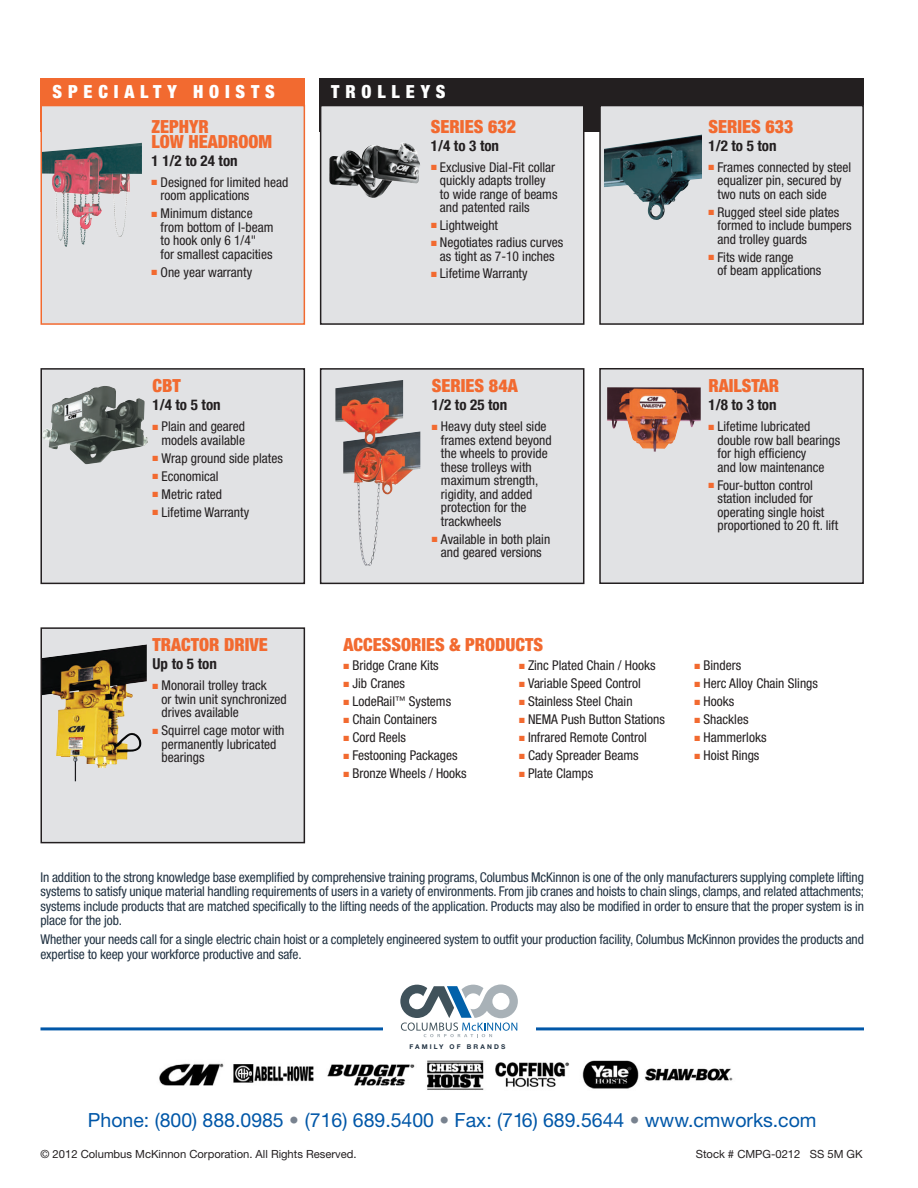
<style>
.page{position:relative;width:918px;height:1188px;background:#fff}
.page>*{position:absolute;margin:0;border:0;box-sizing:border-box;transform-origin:0 0}
.t1{font:19.5px "Helvetica Neue";color:#0157a8}
.t2{font:900 condensed 18px/15px "Helvetica Neue";color:#f26a30}
.t3{font:900 condensed 18px "Helvetica Neue";letter-spacing:.325em;color:#fff}
.t4{font:700 condensed 15px "Helvetica Neue";color:#231f20}
.t5{font:condensed 13.5px/13.5px "Helvetica Neue";color:#231f20}
.t6{font:condensed 13.5px/14.1px "Helvetica Neue";letter-spacing:-.01em;color:#213242;text-align:justify}
.t7{font:11.25px "Helvetica Neue";color:#231f20}
.t8{font:700 6.6px "Helvetica Neue";letter-spacing:.325em;color:#213242}
.s1{color:#f26a30}
.s2{font-size:10.5px}
.s3{color:#78828f}
</style>
<div class="page">
<div style="left:320px;top:78px;width:544px;height:53px;background:#231f20"></div>
<div style="left:40px;top:78px;width:265px;height:53px;background:#f26a30"></div>
<div style="left:321px;top:369px;width:263px;height:214px;background:#e1e2e4"></div>
<img style="left:354px;top:469px;width:63px;height:97px">
<div style="left:320px;top:368px;width:264px;height:216px;border:2px solid #231f20"></div>
<div style="left:600px;top:106px;width:263px;height:218px;background:#e1e2e4"></div>
<img style="left:605px;top:135px;width:97px;height:85px">
<div style="left:599px;top:105px;width:265px;height:220px;border:2px solid #231f20"></div>
<div style="left:321px;top:106px;width:263px;height:218px;background:#e1e2e4"></div>
<img style="left:329px;top:143px;width:91px;height:55px">
<div style="left:320px;top:105px;width:264px;height:220px;border:2px solid #231f20"></div>
<div style="left:600px;top:369px;width:263px;height:214px;background:#e1e2e4"></div>
<img style="left:607px;top:387px;width:94px;height:65px">
<div style="left:599px;top:368px;width:265px;height:216px;border:2px solid #231f20"></div>
<div style="left:41px;top:369px;width:263px;height:214px;background:#e1e2e4"></div>
<img style="left:43px;top:386px;width:105px;height:78px">
<div style="left:40px;top:368px;width:265px;height:216px;border:2px solid #231f20"></div>
<div style="left:42px;top:106px;width:262px;height:217px;background:#e1e2e4"></div>
<img style="left:43px;top:143px;width:99px;height:102px">
<div style="left:40px;top:105px;width:265px;height:220px;border:2px solid #f26a30"></div>
<div style="left:41px;top:628px;width:263px;height:215px;background:#e1e2e4"></div>
<img style="left:56px;top:681px;width:91px;height:100px">
<div style="left:40px;top:627px;width:265px;height:216px;border:2px solid #231f20"></div>
<img style="left:427px;top:1060px;width:143px;height:30px">
<img style="left:582px;top:1060px;width:151px;height:29px">
<hr style="left:40px;top:1027px;width:824px;height:3px;background:#0157a8">
<div style="left:383px;top:982px;width:152px;height:59px;background:#fff"></div>
<svg style="left:400px;top:984px;width:118px;height:53px"></svg>
<img style="left:159px;top:1063px;width:65px;height:23px">
<img style="left:327px;top:1064px;width:88px;height:22px">
<img style="left:233px;top:1064px;width:81px;height:19px">
<h2 class="t3" style="left:53px;top:80px;width:224px">SPECIALTY HOISTS</h2>
<h2 class="t3" style="left:331px;top:80px;width:116px">TROLLEYS</h2>
<h2 class="t2" style="left:152px;top:118px;width:122px">ZEPHYR<br>LOW HEADROOM</h2>
<p class="t4" style="left:152px;top:151px;width:88px">1 1/2 to 24 ton</p>
<p class="t5" style="left:161px;top:176px;width:129px;text-indent:-9px"><span class="s1">■</span> Designed for limited head room applications</p>
<p class="t5" style="left:161px;top:208px;width:114px;text-indent:-9px"><span class="s1">■</span> Minimum distance from bottom of I-beam to hook only 6 1/4"<br>for smallest capacities</p>
<p class="t5" style="left:152px;top:266px;width:102px"><span class="s1">■</span> One year warranty</p>
<h2 class="t2" style="left:431px;top:118px;width:87px">SERIES 632</h2>
<p class="t4" style="left:431px;top:136px;width:70px">1/4 to 3 ton</p>
<p class="t5" style="left:440px;top:161px;width:119px;text-indent:-9px"><span class="s1">■</span> Exclusive Dial-Fit collar quickly adapts trolley to wide range of beams and patented rails</p>
<p class="t5" style="left:431px;top:219px;width:69px"><span class="s1">■</span> Lightweight</p>
<p class="t5" style="left:431px;top:237px;width:134px;text-align:center"><span class="s1">■</span> Negotiates radius curves as tight as 7-10 inches</p>
<p class="t5" style="left:431px;top:268px;width:98px"><span class="s1">■</span> Lifetime Warranty</p>
<h2 class="t2" style="left:709px;top:118px;width:87px">SERIES 633</h2>
<p class="t4" style="left:709px;top:136px;width:70px">1/2 to 5 ton</p>
<p class="t5" style="left:718px;top:161px;width:135px;text-indent:-9px"><span class="s1">■</span> Frames connected by steel equalizer pin, secured by two nuts on each side</p>
<p class="t5" style="left:718px;top:206px;width:136px;text-indent:-9px"><span class="s1">■</span> Rugged steel side plates formed to include bumpers and trolley guards</p>
<p class="t5" style="left:718px;top:251px;width:105px;text-indent:-9px"><span class="s1">■</span> Fits wide range<br>of beam applications</p>
<h2 class="t2" style="left:153px;top:378px;width:30px">CBT</h2>
<p class="t4" style="left:153px;top:396px;width:70px">1/4 to 5 ton</p>
<p class="t5" style="left:153px;top:421px;width:94px;text-align:right"><span class="s1">■</span> Plain and geared models available</p>
<p class="t5" style="left:153px;top:452px;width:132px"><span class="s1">■</span> Wrap ground side plates</p>
<p class="t5" style="left:153px;top:470px;width:68px"><span class="s1">■</span> Economical</p>
<p class="t5" style="left:153px;top:488px;width:71px"><span class="s1">■</span> Metric rated</p>
<p class="t5" style="left:153px;top:506px;width:98px"><span class="s1">■</span> Lifetime Warranty</p>
<h2 class="t2" style="left:153px;top:637px;width:117px">TRACTOR DRIVE</h2>
<p class="t4" style="left:153px;top:655px;width:66px">Up to 5 ton</p>
<p class="t5" style="left:162px;top:680px;width:127px;text-indent:-9px"><span class="s1">■</span> Monorail trolley track<br>or twin unit synchronized drives available</p>
<p class="t5" style="left:162px;top:725px;width:124px;text-indent:-9px"><span class="s1">■</span> Squirrel cage motor with permanently lubricated bearings</p>
<h2 class="t2" style="left:432px;top:378px;width:87px">SERIES 84A</h2>
<p class="t4" style="left:432px;top:396px;width:77px">1/2 to 25 ton</p>
<p class="t5" style="left:441px;top:421px;width:112px;text-indent:-9px"><span class="s1">■</span> Heavy duty steel side frames extend beyond the wheels to provide these trolleys with maximum strength, rigidity, and added protection for the trackwheels</p>
<p class="t5" style="left:432px;top:533px;width:120px;text-align:center"><span class="s1">■</span> Available in both plain and geared versions</p>
<h2 class="t2" style="left:709px;top:378px;width:72px">RAILSTAR</h2>
<p class="t4" style="left:709px;top:396px;width:70px">1/8 to 3 ton</p>
<p class="t5" style="left:718px;top:421px;width:124px;text-indent:-9px"><span class="s1">■</span> Lifetime lubricated double row ball bearings for high efficiency<br>and low maintenance</p>
<p class="t5" style="left:718px;top:479px;width:122px;text-indent:-9px"><span class="s1">■</span> Four-button control station included for operating single hoist proportioned to 20 ft. lift</p>
<h2 class="t2" style="left:343px;top:637px;width:201px">ACCESSORIES &amp; PRODUCTS</h2>
<p class="t5" style="left:343px;top:660px;width:97px"><span class="s1">■</span> Bridge Crane Kits</p>
<p class="t5" style="left:343px;top:678px;width:63px"><span class="s1">■</span> Jib Cranes</p>
<p class="t5" style="left:343px;top:696px;width:109px"><span class="s1">■</span> LodeRail<span class="s2">™</span> Systems</p>
<p class="t5" style="left:343px;top:714px;width:95px"><span class="s1">■</span> Chain Containers</p>
<p class="t5" style="left:343px;top:732px;width:64px"><span class="s1">■</span> Cord Reels</p>
<p class="t5" style="left:343px;top:750px;width:116px"><span class="s1">■</span> Festooning Packages</p>
<p class="t5" style="left:343px;top:768px;width:125px"><span class="s1">■</span> Bronze Wheels / Hooks</p>
<p class="t5" style="left:519px;top:660px;width:138px"><span class="s1">■</span> Zinc Plated Chain / Hooks</p>
<p class="t5" style="left:519px;top:678px;width:123px"><span class="s1">■</span> Variable Speed Control</p>
<p class="t5" style="left:519px;top:696px;width:115px"><span class="s1">■</span> Stainless Steel Chain</p>
<p class="t5" style="left:519px;top:714px;width:147px"><span class="s1">■</span> NEMA Push Button Stations</p>
<p class="t5" style="left:519px;top:732px;width:129px"><span class="s1">■</span> Infrared Remote Control</p>
<p class="t5" style="left:519px;top:750px;width:121px"><span class="s1">■</span> Cady Spreader Beams</p>
<p class="t5" style="left:519px;top:768px;width:76px"><span class="s1">■</span> Plate Clamps</p>
<p class="t5" style="left:695px;top:660px;width:48px"><span class="s1">■</span> Binders</p>
<p class="t5" style="left:695px;top:678px;width:125px"><span class="s1">■</span> Herc Alloy Chain Slings</p>
<p class="t5" style="left:695px;top:696px;width:41px"><span class="s1">■</span> Hooks</p>
<p class="t5" style="left:695px;top:714px;width:55px"><span class="s1">■</span> Shackles</p>
<p class="t5" style="left:695px;top:732px;width:73px"><span class="s1">■</span> Hammerloks</p>
<p class="t5" style="left:695px;top:750px;width:66px"><span class="s1">■</span> Hoist Rings</p>
<p class="t6" style="left:40px;top:872px;width:825px">In addition to the strong knowledge base exemplified by comprehensive training programs, Columbus McKinnon is one of the only manufacturers supplying complete lifting systems to satisfy unique material handling requirements of users in a variety of environments. From jib cranes and hoists to chain slings, clamps, and related attachments; systems include products that are matched specifically to the lifting needs of the application. Products may also be modified in order to ensure that the proper system is in place for the job.</p>
<p class="t6" style="left:40px;top:934px;width:825px">Whether your needs call for a single electric chain hoist or a completely engineered system to outfit your production facility, Columbus McKinnon provides the products and expertise to keep your workforce productive and safe.</p>
<p class="t8" style="left:409px;top:1044px;width:97px">FAMILY OF BRANDS</p>
<h1 class="t1" style="left:88px;top:1113px;width:730px">Phone: (800) 888.0985 <span class="s3">•</span> (716) 689.5400 <span class="s3">•</span> Fax: (716) 689.5644 <span class="s3">•</span> www.cmworks.com</h1>
<p class="t7" style="left:40px;top:1150px;width:318px">© 2012 Columbus McKinnon Corporation. All Rights Reserved.</p>
<p class="t7" style="left:696px;top:1150px;width:168px">Stock # CMPG-0212 SS 5M GK</p>
</div>
